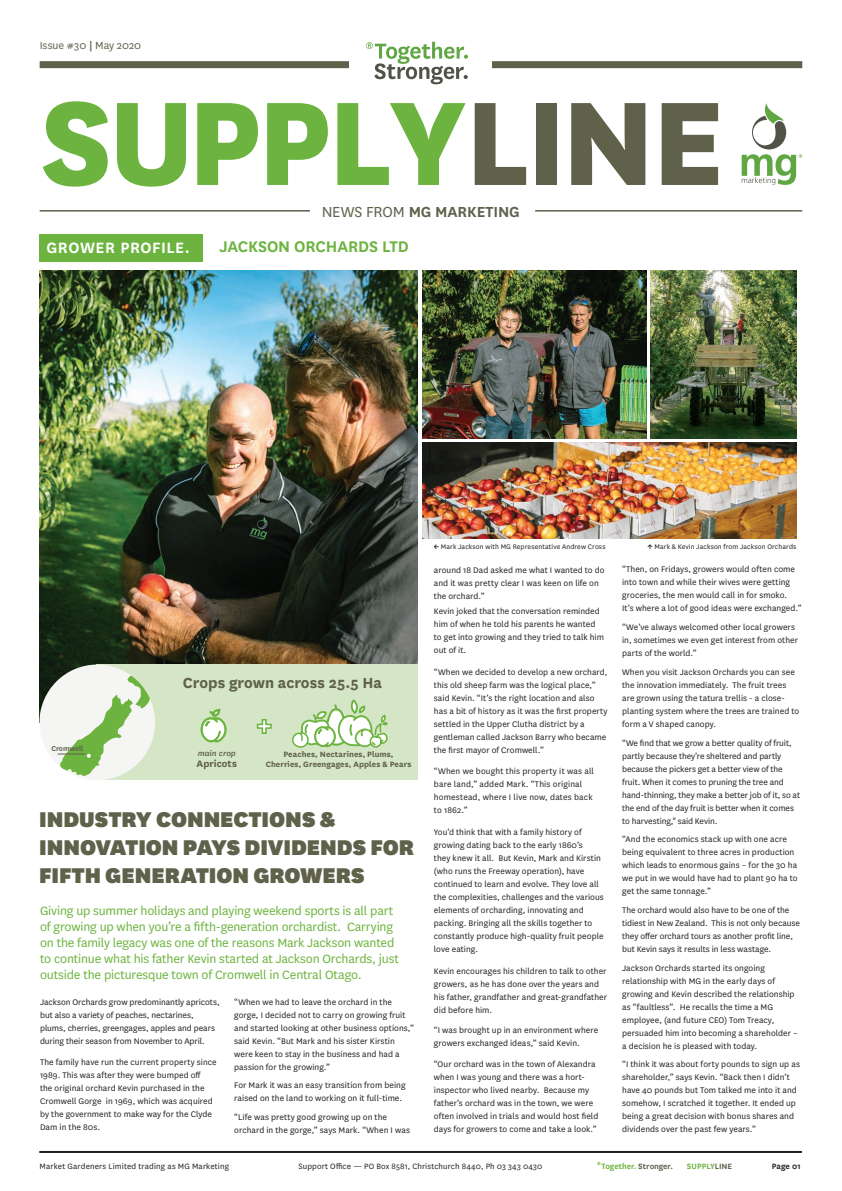
<style>
.page{position:relative;width:842px;height:1191px;background:#fff}
.page>*{position:absolute;margin:0;border:0;box-sizing:border-box;transform-origin:0 0}
.t1{font:800 138.9px "National";letter-spacing:-.035em;color:#6cb43f}
.t2{font:900 25px/28px "National";color:#60614b}
.t3{font:600 18px "National";letter-spacing:-.005em;color:#6cb43f}
.t4{font:600 17.5px "National";letter-spacing:.03em;color:#fff}
.t5{font:700 17px "National";letter-spacing:-.005em;color:#60614b}
.t6{font:600 17px "National";letter-spacing:-.005em;color:#60614b}
.t7{font:14px/16px "National";letter-spacing:-.015em;color:#6cb43f}
.t8{font:12px "National";letter-spacing:-.005em;color:#60614b}
.t9{font:700 11px "National";letter-spacing:.005em;color:#60614b}
.t10{font:9.5px/13px "National";letter-spacing:.005em;color:#231f20}
.t11{font:9px "National";letter-spacing:.015em;color:#231f20}
.t12{font:700 9px/10px "National";letter-spacing:.01em;color:#60614b;text-align:center}
.t13{font:600 9px "National";color:#6cb43f}
.t14{font:italic 500 9px "National";letter-spacing:.005em;color:#60614b}
.t15{font:600 9px "National";letter-spacing:.01em;color:#231f20}
.t16{font:600 8.2px "National";letter-spacing:-.01em;color:#60614b}
.t17{font:7.7px "National";letter-spacing:.015em;color:#231f20}
.t18{font:700 4px "Futura";color:#6cb43f}
.s1{font-weight:600}
.s2{color:#60614b}
.s3{font-weight:400}
</style>
<div class="page">
<img style="left:651px;top:270px;width:145px;height:168px">
<img style="left:422px;top:443px;width:374px;height:95px">
<img style="left:423px;top:270px;width:224px;height:168px">
<img style="left:39px;top:270px;width:378px;height:444px">
<div style="left:40px;top:61px;width:762px;height:7px;background:#60614b"></div>
<div style="left:350px;top:34px;width:142px;height:51px;background:#fff"></div>
<svg style="left:742px;top:103px;width:60px;height:82px"></svg>
<svg style="left:366px;top:42px;width:102px;height:42px"></svg>
<div style="left:39px;top:234px;width:163px;height:28px;background:#6cb43f"></div>
<hr style="left:39px;top:1151px;width:763px;height:2px;background:#231f20">
<hr style="left:40px;top:210px;width:270px;height:1px;background:#60614b">
<hr style="left:535px;top:210px;width:267px;height:1px;background:#60614b">
<div style="left:96px;top:664px;width:321px;height:116px;background:#d5e6c7"></div>
<div style="left:39px;top:664px;width:116px;height:116px;background:#f5f5f3;border-radius:50%"></div>
<svg style="left:58px;top:664px;width:97px;height:112px"></svg>
<svg style="left:200px;top:708px;width:27px;height:35px"></svg>
<svg style="left:256px;top:719px;width:16px;height:15px"></svg>
<svg style="left:292px;top:699px;width:96px;height:49px"></svg>
<p class="t8" style="left:40px;top:37px;width:103px">Issue #30 <span class="s1">|</span> May 2020</p>
<h1 class="t1" style="left:40px;top:42px;width:686px">SUPPLY<span class="s2">LINE</span></h1>
<h3 class="t6" style="left:322px;top:200px;width:200px"><span class="s3">NEWS FROM</span> MG MARKETING</h3>
<h3 class="t4" style="left:46px;top:235px;width:145px">GROWER PROFILE.</h3>
<h3 class="t3" style="left:219px;top:234px;width:191px">JACKSON ORCHARDS LTD</h3>
<p class="t16" style="left:51px;top:742px;width:34px">Cromwell</p>
<h3 class="t5" style="left:183px;top:670px;width:201px">Crops grown across 25.5 Ha</h3>
<p class="t14" style="left:198px;top:747px;width:40px">main crop</p>
<p class="t9" style="left:197px;top:755px;width:42px">Apricots</p>
<p class="t12" style="left:266px;top:749px;width:147px">Peaches, Nectarines, Plums,<br>Cherries, Greengages, Apples &amp; Pears</p>
<h2 class="t2" style="left:39px;top:804px;width:376px">INDUSTRY CONNECTIONS &amp;<br>INNOVATION PAYS DIVIDENDS FOR<br>FIFTH GENERATION GROWERS</h2>
<p class="t7" style="left:40px;top:902px;width:360px">Giving up summer holidays and playing weekend sports is all part of growing up when you’re a fifth-generation orchardist. Carrying on the family legacy was one of the reasons Mark Jackson wanted to continue what his father Kevin started at Jackson Orchards, just outside the picturesque town of Cromwell in Central Otago.</p>
<p class="t10" style="left:40px;top:994px;width:181px">Jackson Orchards grow predominantly apricots, but also a variety of peaches, nectarines, plums, cherries, greengages, apples and pears during their season from November to April.</p>
<p class="t10" style="left:40px;top:1055px;width:178px">The family have run the current property since 1989. This was after they were bumped off<br>the original orchard Kevin purchased in the Cromwell Gorge in 1969, which was acquired by the government to make way for the Clyde Dam in the 80s.</p>
<p class="t10" style="left:234px;top:994px;width:181px">“When we had to leave the orchard in the gorge, I decided not to carry on growing fruit and started looking at other business options,” said Kevin. “But Mark and his sister Kirstin were keen to stay in the business and had a passion for the growing.”</p>
<p class="t10" style="left:234px;top:1078px;width:173px">For Mark it was an easy transition from being raised on the land to working on it full-time.</p>
<p class="t10" style="left:234px;top:1110px;width:177px">“Life was pretty good growing up on the orchard in the gorge,” says Mark. “When I was</p>
<p class="t17" style="left:434px;top:542px;width:173px"><span class="s1">←</span> Mark Jackson with MG Representative Andrew Cross</p>
<p class="t17" style="left:648px;top:542px;width:150px"><span class="s1">↑</span> Mark &amp; Kevin Jackson from Jackson Orchards</p>
<p class="t10" style="left:434px;top:563px;width:172px">around 18 Dad asked me what I wanted to do and it was pretty clear I was keen on life on the orchard.”</p>
<p class="t10" style="left:434px;top:604px;width:172px">Kevin joked that the conversation reminded him of when he told his parents he wanted to get into growing and they tried to talk him out of it.</p>
<p class="t10" style="left:434px;top:665px;width:175px">“When we decided to develop a new orchard, this old sheep farm was the logical place,” said Kevin. “It’s the right location and also has a bit of history as it was the first property settled in the Upper Clutha district by a gentleman called Jackson Barry who became the first mayor of Cromwell.”</p>
<p class="t10" style="left:434px;top:764px;width:162px">“When we bought this property it was all bare land,” added Mark. “This original homestead, where I live now, dates back to 1862.”</p>
<p class="t10" style="left:434px;top:825px;width:171px">You’d think that with a family history of growing dating back to the early 1860’s<br>they knew it all. But Kevin, Mark and Kirstin (who runs the Freeway operation), have continued to learn and evolve. They love all the complexities, challenges and the various elements of orcharding, innovating and packing. Bringing all the skills together to constantly produce high-quality fruit people love eating.</p>
<p class="t10" style="left:434px;top:963px;width:175px">Kevin encourages his children to talk to other growers, as he has done over the years and his father, grandfather and great-grandfather did before him.</p>
<p class="t10" style="left:434px;top:1023px;width:166px">“I was brought up in an environment where growers exchanged ideas,” said Kevin.</p>
<p class="t10" style="left:434px;top:1057px;width:166px">“Our orchard was in the town of Alexandra when I was young and there was a hort&shy;inspector who lived nearby. Because my father’s orchard was in the town, we were often involved in trials and would host field days for growers to come and take a look.”</p>
<p class="t10" style="left:622px;top:562px;width:181px">“Then, on Fridays, growers would often come into town and while their wives were getting groceries, the men would call in for smoko.<br>It’s where a lot of good ideas were exchanged.”</p>
<p class="t10" style="left:622px;top:620px;width:177px">“We’ve always welcomed other local growers in, sometimes we even get interest from other parts of the world.”</p>
<p class="t10" style="left:622px;top:665px;width:179px">When you visit Jackson Orchards you can see the innovation immediately. The fruit trees are grown using the tatura trellis - a close&shy;planting system where the trees are trained to form a V shaped canopy.</p>
<p class="t10" style="left:622px;top:735px;width:179px">“We find that we grow a better quality of fruit, partly because they’re sheltered and partly because the pickers get a better view of the fruit. When it comes to pruning the tree and hand-thinning, they make a better job of it, so at the end of the day fruit is better when it comes to harvesting," said Kevin.</p>
<p class="t10" style="left:622px;top:832px;width:177px">“And the economics stack up with one acre being equivalent to three acres in production which leads to enormous gains – for the 30 ha we put in we would have had to plant 90 ha to get the same tonnage.”</p>
<p class="t10" style="left:622px;top:903px;width:179px">The orchard would also have to be one of the tidiest in New Zealand. This is not only because they offer orchard tours as another profit line, but Kevin says it results in less wastage.</p>
<p class="t10" style="left:622px;top:960px;width:177px">Jackson Orchards started its ongoing relationship with MG in the early days of growing and Kevin described the relationship as “faultless”. He recalls the time a MG employee, (and future CEO) Tom Treacy, persuaded him into becoming a shareholder – a decision he is pleased with today.</p>
<p class="t10" style="left:622px;top:1057px;width:179px">“I think it was about forty pounds to sign up as shareholder,” says Kevin. “Back then I didn’t have 40 pounds but Tom talked me into it and somehow, I scratched it together. It ended up being a great decision with bonus shares and dividends over the past few years.”</p>
<p class="t18" style="left:597px;top:1161px;width:5px">®</p>
<p class="t13" style="left:602px;top:1160px;width:73px">Together. <span class="s2">Stronger.</span></p>
<p class="t11" style="left:40px;top:1160px;width:191px">Market Gardeners Limited trading as MG Marketing</p>
<p class="t11" style="left:299px;top:1160px;width:245px">Support Office — PO Box 8581, Christchurch 8440, Ph 03 343 0430</p>
<p class="t13" style="left:687px;top:1160px;width:47px">SUPPLY<span class="s2">LINE</span></p>
<p class="t15" style="left:772px;top:1160px;width:30px">Page 01</p>
</div>
